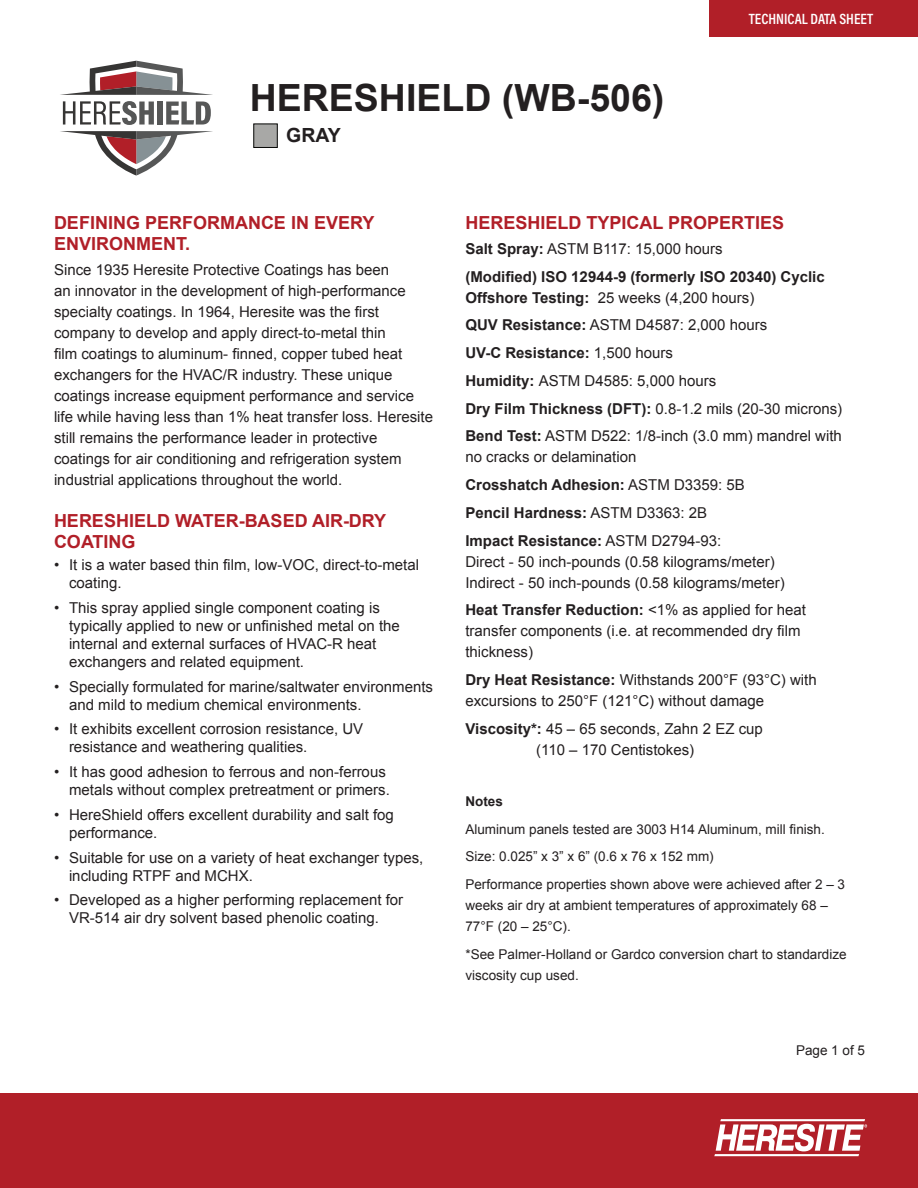
<style>
.page{position:relative;width:918px;height:1188px;background:#fff}
.page>*{position:absolute;margin:0;border:0;box-sizing:border-box;transform-origin:0 0}
.t1{font:700 37.5px "Arial";color:#231f20}
.t2{font:700 19.5px "Arial";color:#231f20}
.Red_All_Caps_Header{font:700 18px/21px "Arial";color:#b11f28}
.t3{font:15px/21px "Arial";color:#231f20}
.t4{font:700 15px/21px "Arial";color:#231f20}
.t5{font:600 15px "Acumin Pro Cond";color:#fff}
.t6{font:13.5px/21px "Arial";color:#231f20}
.t7{font:700 13.5px "Arial";color:#231f20}
.s1{font-weight:700}
.s2{font-weight:400}
</style>
<div class="page">
<div style="left:709px;top:0;width:209px;height:37px;background:#b11f28"></div>
<div style="left:0;top:1094px;width:918px;height:94px;background:#b11f28"></div>
<svg style="left:714px;top:1119px;width:153px;height:37px"></svg>
<div style="left:253px;top:124px;width:25px;height:24px;background:#a8a8a6;border:1px solid #040503"></div>
<svg style="left:60px;top:60px;width:153px;height:116px"></svg>
<h1 class="t1" style="left:250px;top:73px;width:416px">HERESHIELD (WB-506)</h1>
<h1 class="t2" style="left:286px;top:122px;width:56px">GRAY</h1>
<p class="t5" style="left:749px;top:9px;width:126px">TECHNICAL DATA SHEET</p>
<p class="Red_All_Caps_Header" style="left:54px;top:212px;width:322px">DEFINING PERFORMANCE IN EVERY<br>ENVIRONMENT.</p>
<p class="t3" style="left:54px;top:259px;width:381px">Since 1935 Heresite Protective Coatings has been<br>an innovator in the development of high-performance specialty coatings. In 1964, Heresite was the first company to develop and apply direct-to-metal thin<br>film coatings to aluminum- finned, copper tubed heat exchangers for the HVAC/R industry. These unique coatings increase equipment performance and service life while having less than 1% heat transfer loss. Heresite still remains the performance leader in protective coatings for air conditioning and refrigeration system industrial applications throughout the world.</p>
<p class="Red_All_Caps_Header" style="left:54px;top:511px;width:334px">HERESHIELD WATER-BASED AIR-DRY<br>COATING</p>
<p class="t3" style="left:69px;top:556px;width:352px;line-height:18px;text-indent:-15px">• It is a water based thin film, low-VOC, direct-to-metal coating.</p>
<p class="t3" style="left:69px;top:599px;width:332px;line-height:18px;text-indent:-15px">• This spray applied single component coating is typically applied to new or unfinished metal on the internal and external surfaces of HVAC-R heat exchangers and related equipment.</p>
<p class="t3" style="left:69px;top:678px;width:366px;line-height:18px;text-indent:-15px">• Specially formulated for marine/saltwater environments and mild to medium chemical environments.</p>
<p class="t3" style="left:69px;top:720px;width:296px;line-height:18px;text-indent:-15px">• It exhibits excellent corrosion resistance, UV resistance and weathering qualities.</p>
<p class="t3" style="left:54px;top:763px;width:337px;line-height:18px;text-align:right">• It has good adhesion to ferrous and non-ferrous metals without complex pretreatment or primers.</p>
<p class="t3" style="left:69px;top:806px;width:326px;line-height:18px;text-indent:-15px">• HereShield offers excellent durability and salt fog performance.</p>
<p class="t3" style="left:69px;top:849px;width:356px;line-height:18px;text-indent:-15px">• Suitable for use on a variety of heat exchanger types, including RTPF and MCHX.</p>
<p class="t3" style="left:69px;top:891px;width:336px;line-height:18px;text-indent:-15px">• Developed as a higher performing replacement for<br>VR-514 air dry solvent based phenolic coating.</p>
<p class="Red_All_Caps_Header" style="left:465px;top:212px;width:320px">HERESHIELD TYPICAL PROPERTIES</p>
<p class="t3" style="left:465px;top:238px;width:259px"><span class="s1">Salt Spray:</span> ASTM B117: 15,000 hours</p>
<p class="t4" style="left:465px;top:266px;width:361px">(Modified) ISO 12944-9 (formerly ISO 20340) Cyclic<br>Offshore Testing: <span class="s2">25 weeks (4,200 hours)</span></p>
<p class="t3" style="left:465px;top:315px;width:303px"><span class="s1">QUV Resistance:</span> ASTM D4587: 2,000 hours</p>
<p class="t4" style="left:465px;top:343px;width:209px">UV-C Resistance: <span class="s2">1,500 hours</span></p>
<p class="t3" style="left:465px;top:370px;width:252px"><span class="s1">Humidity:</span> ASTM D4585: 5,000 hours</p>
<p class="t3" style="left:465px;top:398px;width:378px"><span class="s1">Dry Film Thickness (DFT):</span> 0.8-1.2 mils (20-30 microns)</p>
<p class="t3" style="left:465px;top:426px;width:378px"><span class="s1">Bend Test:</span> ASTM D522: 1/8-inch (3.0 mm) mandrel with no cracks or delamination</p>
<p class="t4" style="left:465px;top:475px;width:281px">Crosshatch Adhesion: <span class="s2">ASTM D3359: 5B</span></p>
<p class="t4" style="left:465px;top:503px;width:243px">Pencil Hardness: <span class="s2">ASTM D3363: 2B</span></p>
<p class="t3" style="left:465px;top:530px;width:321px"><span class="s1">Impact Resistance:</span> ASTM D2794-93:<br>Direct - 50 inch-pounds (0.58 kilograms/meter)<br>Indirect - 50 inch-pounds (0.58 kilograms/meter)</p>
<p class="t3" style="left:465px;top:600px;width:342px"><span class="s1">Heat Transfer Reduction:</span> &lt;1% as applied for heat transfer components (i.e. at recommended dry film thickness)</p>
<p class="t3" style="left:465px;top:669px;width:353px"><span class="s1">Dry Heat Resistance:</span> Withstands 200°F (93°C) with excursions to 250°F (121°C) without damage</p>
<p class="t3" style="left:465px;top:718px;width:299px;text-align:center"><span class="s1">Viscosity*:</span> 45 – 65 seconds, Zahn 2 EZ cup (110 – 170 Centistokes)</p>
<p class="t7" style="left:465px;top:792px;width:39px">Notes</p>
<p class="t6" style="left:465px;top:818px;width:361px">Aluminum panels tested are 3003 H14 Aluminum, mill finish.</p>
<p class="t6" style="left:465px;top:846px;width:250px">Size: 0.025” x 3” x 6” (0.6 x 76 x 152 mm)</p>
<p class="t6" style="left:465px;top:874px;width:381px">Performance properties shown above were achieved after 2 – 3 weeks air dry at ambient temperatures of approximately 68 –<br>77°F (20 – 25°C).</p>
<p class="t6" style="left:465px;top:944px;width:383px">*See Palmer-Holland or Gardco conversion chart to standardize viscosity cup used.</p>
<p class="t6" style="left:796px;top:1040px;width:71px">Page 1 of 5</p>
</div>
